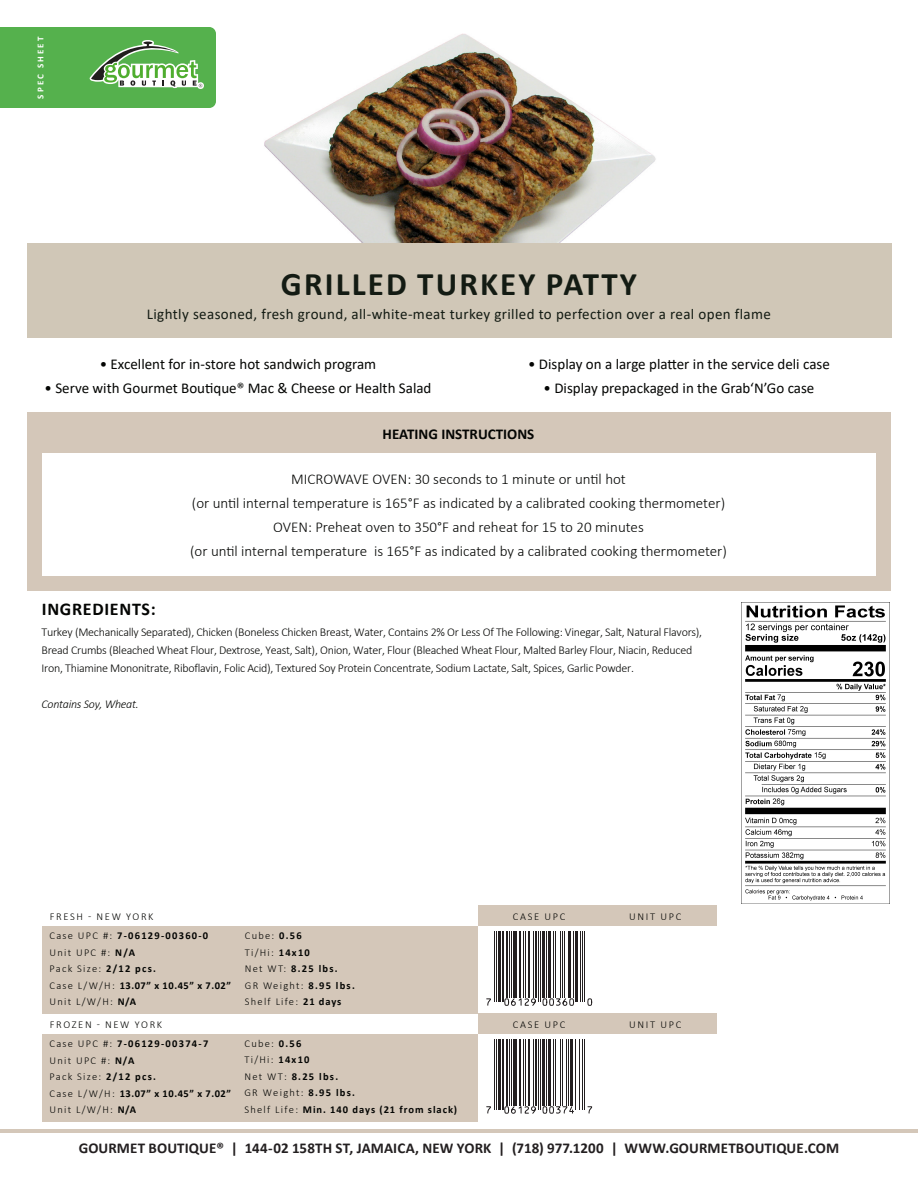
<style>
.page{position:relative;width:918px;height:1188px;background:#fff}
.page>*{position:absolute;margin:0;border:0;box-sizing:border-box;transform-origin:0 0}
.product_description{font:700 33px "Calibri";letter-spacing:.065em;color:#131b13}
.product_description-2{font:700 18px "Calibri";letter-spacing:.04em;color:#040503}
.product_description-3{font:300 15px "Calibri";color:#040503}
.product_description-4{font:15px "Calibri";color:#040503}
.product_description-5{font:15px "Calibri";letter-spacing:.025em;color:#131b13}
.t1{font:700 15px "Calibri";letter-spacing:.005em;color:#231f20}
.product_description-6{font:700 15px "Calibri";color:#040503}
.product_description-7{font:300 12px/18px "Calibri";letter-spacing:-.02em;color:#040503}
.product_description-8{font:italic 300 12px "Calibri";letter-spacing:-.02em;color:#040503}
.product_description-9{font:700 10.5px/16.5px "Calibri";letter-spacing:.09em;color:#040503}
.product_description-10{font:700 10.5px/16.5px "Calibri";letter-spacing:.12em;color:#040503}
.product_description-11{font:300 10.5px "Calibri";letter-spacing:.15em;color:#040503}
.product_description-12{font:300 10.5px "Calibri";letter-spacing:.12em;color:#040503}
.t2{font:700 9px "Calibri";letter-spacing:.245em;color:#fff}
.s1{font-weight:300}
.s2{font-weight:700}
</style>
<div class="page">
<img style="left:264px;top:33px;width:392px;height:210px">
<hr style="left:0;top:1129px;width:918px;height:3px;background:#d4c7b9">
<svg style="left:0;top:27px;width:216px;height:81px"></svg>
<div style="left:42px;top:926px;width:436px;height:88px;background:#d4c7b9"></div>
<div style="left:478px;top:1014px;width:238px;height:20px;background:#d4c7b9"></div>
<div style="left:478px;top:906px;width:238px;height:20px;background:#d4c7b9"></div>
<div style="left:27px;top:412px;width:864px;height:179px;background:#d4c7b9"></div>
<div style="left:27px;top:243px;width:864px;height:95px;background:#d0c7b7"></div>
<div style="left:42px;top:1034px;width:436px;height:88px;background:#d4c7b9"></div>
<hr style="left:494px;top:1039px;width:1px;height:71px;background:#231f20">
<hr style="left:496px;top:1039px;width:1px;height:71px;background:#231f20">
<hr style="left:498px;top:1039px;width:3px;height:71px;background:#231f20">
<hr style="left:502px;top:1039px;width:2px;height:71px;background:#231f20">
<hr style="left:506px;top:1039px;width:2px;height:66px;background:#231f20">
<hr style="left:509px;top:1039px;width:1px;height:66px;background:#231f20">
<hr style="left:511px;top:1039px;width:1px;height:66px;background:#231f20">
<hr style="left:513px;top:1039px;width:4px;height:66px;background:#231f20">
<hr style="left:519px;top:1039px;width:2px;height:66px;background:#231f20">
<hr style="left:523px;top:1039px;width:1px;height:66px;background:#231f20">
<hr style="left:525px;top:1039px;width:1px;height:66px;background:#231f20">
<hr style="left:528px;top:1039px;width:2px;height:66px;background:#231f20">
<hr style="left:533px;top:1039px;width:1px;height:66px;background:#231f20">
<hr style="left:535px;top:1039px;width:2px;height:66px;background:#231f20">
<hr style="left:538px;top:1039px;width:1px;height:71px;background:#231f20">
<hr style="left:540px;top:1039px;width:1px;height:71px;background:#231f20">
<hr style="left:542px;top:1039px;width:3px;height:66px;background:#231f20">
<hr style="left:546px;top:1039px;width:1px;height:66px;background:#231f20">
<hr style="left:548px;top:1039px;width:3px;height:66px;background:#231f20">
<hr style="left:553px;top:1039px;width:1px;height:66px;background:#231f20">
<hr style="left:555px;top:1039px;width:1px;height:66px;background:#231f20">
<hr style="left:560px;top:1039px;width:1px;height:66px;background:#231f20">
<hr style="left:562px;top:1039px;width:1px;height:66px;background:#231f20">
<hr style="left:566px;top:1039px;width:1px;height:66px;background:#231f20">
<hr style="left:568px;top:1039px;width:1px;height:66px;background:#231f20">
<hr style="left:570px;top:1039px;width:3px;height:66px;background:#231f20">
<hr style="left:575px;top:1039px;width:1px;height:71px;background:#231f20">
<hr style="left:579px;top:1039px;width:1px;height:71px;background:#231f20">
<hr style="left:582px;top:1039px;width:1px;height:71px;background:#231f20">
<hr style="left:584px;top:1039px;width:1px;height:71px;background:#231f20">
<svg style="left:486px;top:1106px;width:107px;height:8px"></svg>
<hr style="left:494px;top:931px;width:1px;height:71px;background:#231f20">
<hr style="left:496px;top:931px;width:1px;height:71px;background:#231f20">
<hr style="left:498px;top:931px;width:3px;height:71px;background:#231f20">
<hr style="left:502px;top:931px;width:2px;height:71px;background:#231f20">
<hr style="left:506px;top:931px;width:2px;height:66px;background:#231f20">
<hr style="left:509px;top:931px;width:1px;height:66px;background:#231f20">
<hr style="left:511px;top:931px;width:1px;height:66px;background:#231f20">
<hr style="left:513px;top:931px;width:4px;height:66px;background:#231f20">
<hr style="left:519px;top:931px;width:2px;height:66px;background:#231f20">
<hr style="left:523px;top:931px;width:1px;height:66px;background:#231f20">
<hr style="left:525px;top:931px;width:1px;height:66px;background:#231f20">
<hr style="left:528px;top:931px;width:2px;height:66px;background:#231f20">
<hr style="left:533px;top:931px;width:1px;height:66px;background:#231f20">
<hr style="left:535px;top:931px;width:2px;height:66px;background:#231f20">
<hr style="left:538px;top:931px;width:1px;height:71px;background:#231f20">
<hr style="left:540px;top:931px;width:1px;height:71px;background:#231f20">
<hr style="left:542px;top:931px;width:3px;height:66px;background:#231f20">
<hr style="left:546px;top:931px;width:1px;height:66px;background:#231f20">
<hr style="left:548px;top:931px;width:3px;height:66px;background:#231f20">
<hr style="left:553px;top:931px;width:1px;height:66px;background:#231f20">
<hr style="left:555px;top:931px;width:1px;height:66px;background:#231f20">
<hr style="left:560px;top:931px;width:1px;height:66px;background:#231f20">
<hr style="left:562px;top:931px;width:1px;height:66px;background:#231f20">
<hr style="left:564px;top:931px;width:1px;height:66px;background:#231f20">
<hr style="left:568px;top:931px;width:3px;height:66px;background:#231f20">
<hr style="left:573px;top:931px;width:1px;height:66px;background:#231f20">
<hr style="left:575px;top:931px;width:3px;height:71px;background:#231f20">
<hr style="left:580px;top:931px;width:1px;height:71px;background:#231f20">
<hr style="left:582px;top:931px;width:1px;height:71px;background:#231f20">
<hr style="left:584px;top:931px;width:1px;height:71px;background:#231f20">
<svg style="left:486px;top:998px;width:107px;height:8px"></svg>
<div style="left:42px;top:454px;width:834px;height:122px;background:#fff"></div>
<img style="left:741px;top:602px;width:149px;height:301px">
<p class="t2" style="left:34px;top:99px;width:64px;rotate:-90deg">SPEC SHEET</p>
<p class="product_description" style="left:281px;top:260px;width:358px">GRILLED TURKEY PATTY</p>
<p class="product_description-5" style="left:147px;top:303px;width:626px">Lightly seasoned, fresh ground, all-white-meat turkey grilled to perfection over a real open flame</p>
<p class="product_description-4" style="left:100px;top:353px;width:278px">• Excellent for in-store hot sandwich program</p>
<p class="product_description-4" style="left:44px;top:377px;width:389px">• Serve with Gourmet Boutique® Mac &amp; Cheese or Health Salad</p>
<p class="product_description-4" style="left:528px;top:353px;width:303px">• Display on a large platter in the service deli case</p>
<p class="product_description-4" style="left:544px;top:377px;width:272px">• Display prepackaged in the Grab‘N’Go case</p>
<p class="product_description-6" style="left:383px;top:423px;width:153px">HEATING INSTRUCTIONS</p>
<p class="product_description-3" style="left:291px;top:470px;width:336px">MICROWAVE OVEN: 30 seconds to 1 minute or until hot</p>
<p class="product_description-3" style="left:192px;top:494px;width:535px">(or until internal temperature is 165°F as indicated by a calibrated cooking thermometer)</p>
<p class="product_description-3" style="left:273px;top:518px;width:372px">OVEN: Preheat oven to 350°F and reheat for 15 to 20 minutes</p>
<p class="product_description-3" style="left:190px;top:542px;width:538px">(or until internal temperature is 165°F as indicated by a calibrated cooking thermometer)</p>
<p class="product_description-2" style="left:42px;top:596px;width:115px">INGREDIENTS:</p>
<p class="product_description-7" style="left:42px;top:623px;width:662px">Turkey (Mechanically Separated), Chicken (Boneless Chicken Breast, Water, Contains 2% Or Less Of The Following: Vinegar, Salt, Natural Flavors),<br>Bread Crumbs (Bleached Wheat Flour, Dextrose, Yeast, Salt), Onion, Water, Flour (Bleached Wheat Flour, Malted Barley Flour, Niacin, Reduced<br>Iron, Thiamine Mononitrate, Riboflavin, Folic Acid), Textured Soy Protein Concentrate, Sodium Lactate, Salt, Spices, Garlic Powder.</p>
<p class="product_description-8" style="left:42px;top:696px;width:99px">Contains Soy, Wheat.</p>
<p class="product_description-11" style="left:50px;top:910px;width:105px">FRESH - NEW YORK</p>
<p class="product_description-10" style="left:50px;top:927px;width:160px"><span class="s1">Case UPC #:</span> 7-06129-00360-0</p>
<p class="product_description-11" style="left:50px;top:946px;width:87px">Unit UPC #: <span class="s2">N/A</span></p>
<p class="product_description-12" style="left:50px;top:962px;width:108px">Pack Size: <span class="s2">2/12 pcs.</span></p>
<p class="product_description-9" style="left:50px;top:977px;width:183px"><span class="s1">Case L/W/H:</span> 13.07” x 10.45” x 7.02”</p>
<p class="product_description-11" style="left:50px;top:995px;width:88px">Unit L/W/H: <span class="s2">N/A</span></p>
<p class="product_description-11" style="left:50px;top:1018px;width:114px">FROZEN - NEW YORK</p>
<p class="product_description-10" style="left:50px;top:1035px;width:183px"><span class="s1">Case UPC #:</span> 7-06129-00374-7<br><span class="s1">Unit UPC #:</span> N/A<br><span class="s1">Pack Size:</span> 2/12 pcs.<br><span class="s1">Case L/W/H:</span> 13.07” x 10.45” x 7.02”<br><span class="s1">Unit L/W/H:</span> N/A</p>
<p class="product_description-11" style="left:245px;top:929px;width:58px">Cube: <span class="s2">0.56</span></p>
<p class="product_description-11" style="left:245px;top:946px;width:67px">Ti/Hi: <span class="s2">14x10</span></p>
<p class="product_description-9" style="left:245px;top:960px;width:94px"><span class="s1">Net WT:</span> 8.25 lbs.</p>
<p class="product_description-12" style="left:245px;top:979px;width:112px">GR Weight: <span class="s2">8.95 lbs.</span></p>
<p class="product_description-12" style="left:245px;top:995px;width:98px">Shelf Life: <span class="s2">21 days</span></p>
<p class="product_description-9" style="left:244px;top:1035px;width:214px"><span class="s1">Cube:</span> 0.56<br><span class="s1">Ti/Hi:</span> 14x10<br><span class="s1">Net WT:</span> 8.25 lbs.<br><span class="s1">GR Weight:</span> 8.95 lbs.<br><span class="s1">Shelf Life:</span> Min. 140 days (21 from slack)</p>
<p class="product_description-11" style="left:513px;top:910px;width:54px">CASE UPC</p>
<p class="product_description-11" style="left:513px;top:1018px;width:54px">CASE UPC</p>
<p class="product_description-11" style="left:629px;top:910px;width:54px">UNIT UPC</p>
<p class="product_description-11" style="left:629px;top:1018px;width:54px">UNIT UPC</p>
<p class="t1" style="left:79px;top:1138px;width:762px">GOURMET BOUTIQUE® | 144-02 158TH ST, JAMAICA, NEW YORK | (718) 977.1200 | WWW.GOURMETBOUTIQUE.COM</p>
</div>
